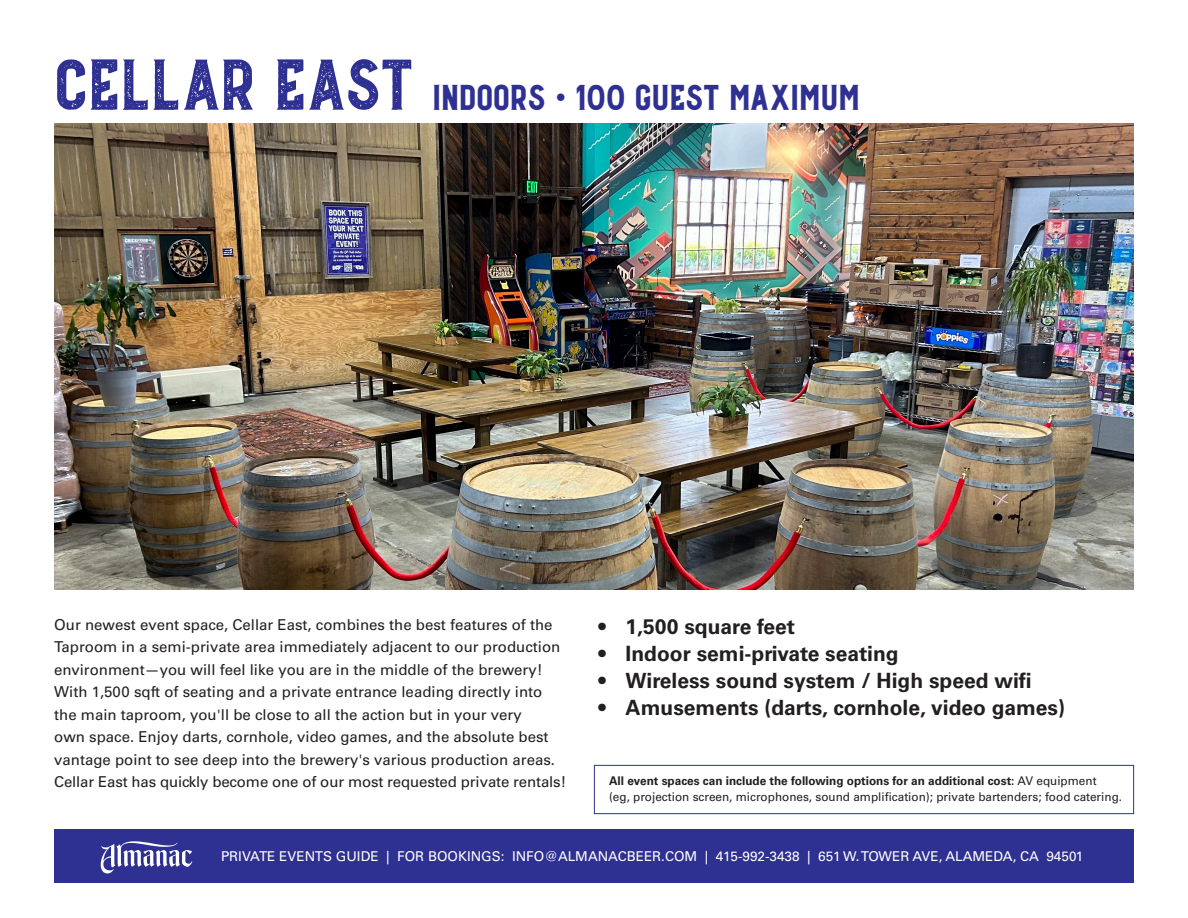
<style>
.page{position:relative;width:1188px;height:918px;background:#fff}
.page>*{position:absolute;margin:0;border:0;box-sizing:border-box;transform-origin:0 0}
.t1{font:36px "Oakwood Clean";color:#2e3092}
.t2{font:700 21px "Univers LT Std";color:#231f20}
.t3{font:15px/22.5px "Univers LT Std";color:#231f20}
.t4{font:13.5px "Univers LT Std";color:#fff}
.t5{font:12px/16.5px "Univers LT Std";color:#231f20}
.s1{font-family:"Oakwood Rough";font-size:72px}
.s2{font-weight:700}
</style>
<div class="page">
<div style="left:54px;top:829px;width:1080px;height:54px;background:#2e3092"></div>
<svg style="left:101px;top:841px;width:91px;height:32px"></svg>
<img style="left:54px;top:123px;width:1080px;height:467px">
<div style="left:594px;top:765px;width:540px;height:49px;border:1px solid #2e3092"></div>
<p class="t1" style="left:54px;top:75px;width:807px"><span class="s1">CELLAR EAST</span> INDOORS <sup>.</sup> 100 GUEST MAXIMUM</p>
<p class="t3" style="left:54px;top:613px;width:514px">Our newest event space, Cellar East, combines the best features of the Taproom in a semi-private area immediately adjacent to our production environment—you will feel like you are in the middle of the brewery!<br>With 1,500 sqft of seating and a private entrance leading directly into the main taproom, you'll be close to all the action but in your very<br>own space. Enjoy darts, cornhole, video games, and the absolute best vantage point to see deep into the brewery's various production areas.<br>Cellar East has quickly become one of our most requested private rentals!</p>
<p class="t2" style="left:599px;top:614px;width:198px">• 1,500 square feet</p>
<p class="t2" style="left:599px;top:641px;width:302px">• Indoor semi-private seating</p>
<p class="t2" style="left:599px;top:668px;width:435px">• Wireless sound system / High speed wifi</p>
<p class="t2" style="left:599px;top:695px;width:468px">• Amusements (darts, cornhole, video games)</p>
<p class="t5" style="left:609px;top:772px;width:515px"><span class="s2">All event spaces can include the following options for an additional cost:</span> AV equipment<br>(eg, projection screen, microphones, sound amplification); private bartenders; food catering.</p>
<p class="t4" style="left:221px;top:848px;width:864px">PRIVATE EVENTS GUIDE | FOR BOOKINGS: INFO@ALMANACBEER.COM | 415-992-3438 | 651 W. TOWER AVE, ALAMEDA, CA 94501</p>
</div>
